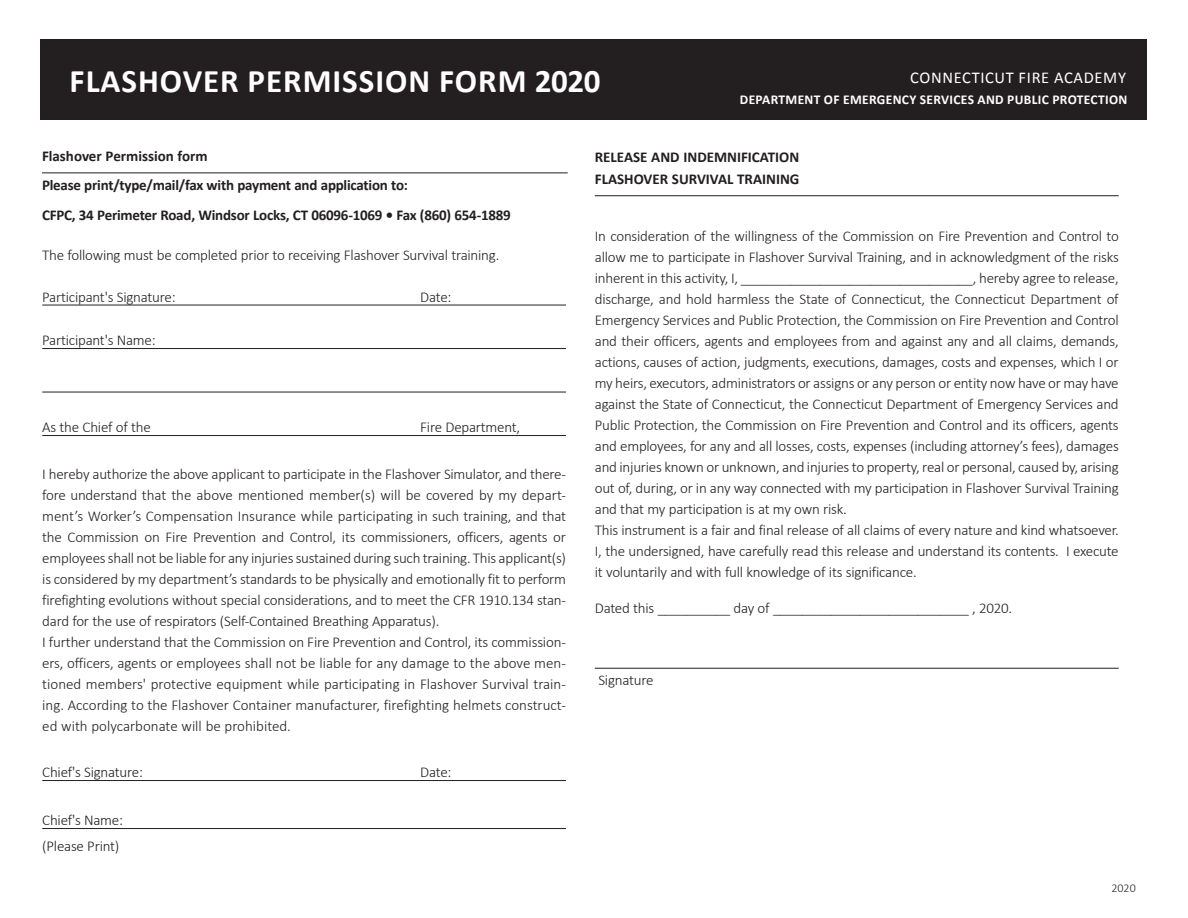
<style>
.page{position:relative;width:1188px;height:918px;background:#fff}
.page>*{position:absolute;margin:0;border:0;box-sizing:border-box;transform-origin:0 0}
.t1{font:700 33px "Calibri";letter-spacing:.03em;color:#fff}
.t2{font:16.5px "Calibri";letter-spacing:.04em;color:#fff}
.t3{font:300 15px/21px "Calibri";letter-spacing:-.015em;color:#231f20}
.t4{font:700 15px/28.5px "Calibri";letter-spacing:-.015em;color:#231f20}
.t5{font:700 13.5px "Calibri";letter-spacing:.025em;color:#fff}
.t6{font:300 12px "Calibri";color:#231f20}
</style>
<div class="page">
<div style="left:40px;top:40px;width:1108px;height:80px;background:#231f20"></div>
<hr style="left:42px;top:172px;width:526px;height:1px;background:#231f20">
<hr style="left:42px;top:305px;width:524px;height:1px;background:#231f20">
<hr style="left:42px;top:348px;width:524px;height:1px;background:#231f20">
<hr style="left:42px;top:392px;width:524px;height:1px;background:#231f20">
<hr style="left:42px;top:435px;width:524px;height:1px;background:#231f20">
<hr style="left:42px;top:780px;width:524px;height:1px;background:#231f20">
<hr style="left:42px;top:828px;width:524px;height:1px;background:#231f20">
<hr style="left:595px;top:195px;width:524px;height:1px;background:#231f20">
<hr style="left:595px;top:668px;width:524px;height:1px;background:#231f20">
<h1 class="t1" style="left:70px;top:60px;width:532px">FLASHOVER PERMISSION FORM 2020</h1>
<p class="t2" style="left:910px;top:67px;width:217px">CONNECTICUT FIRE ACADEMY</p>
<p class="t5" style="left:740px;top:91px;width:389px">DEPARTMENT OF EMERGENCY SERVICES AND PUBLIC PROTECTION</p>
<p class="t4" style="left:42px;top:142px;width:368px">Flashover Permission form<br>Please print/type/mail/fax with payment and application to:</p>
<p class="t4" style="left:42px;top:201px;width:470px">CFPC, 34 Perimeter Road, Windsor Locks, CT 06096-1069 • Fax (860) 654-1889</p>
<p class="t3" style="left:42px;top:244px;width:459px">The following must be completed prior to receiving Flashover Survival training.</p>
<p class="t3" style="left:42px;top:286px;width:135px">Participant's Signature:</p>
<p class="t3" style="left:420px;top:286px;width:33px">Date:</p>
<p class="t3" style="left:42px;top:329px;width:115px">Participant's Name:</p>
<p class="t3" style="left:42px;top:416px;width:110px">As the Chief of the</p>
<p class="t3" style="left:420px;top:416px;width:101px">Fire Department,</p>
<p class="t3" style="left:42px;top:463px;width:525px">I hereby authorize the above applicant to participate in the Flashover Simulator, and there&shy;fore understand that the above mentioned member(s) will be covered by my depart&shy;ment’s Worker’s Compensation Insurance while participating in such training, and that the Commission on Fire Prevention and Control, its commissioners, officers, agents or employees shall not be liable for any injuries sustained during such training. This applicant(s) is considered by my department’s standards to be physically and emotionally fit to perform firefighting evolutions without special considerations, and to meet the CFR 1910.134 stan&shy;dard for the use of respirators (Self-Contained Breathing Apparatus).<br>I further understand that the Commission on Fire Prevention and Control, its commission&shy;ers, officers, agents or employees shall not be liable for any damage to the above men&shy;tioned members' protective equipment while participating in Flashover Survival train&shy;ing. According to the Flashover Container manufacturer, firefighting helmets construct&shy;ed with polycarbonate will be prohibited.</p>
<p class="t3" style="left:42px;top:761px;width:102px">Chief's Signature:</p>
<p class="t3" style="left:420px;top:761px;width:33px">Date:</p>
<p class="t3" style="left:42px;top:807px;width:82px;line-height:25.5px">Chief's Name: (Please Print)</p>
<p class="t4" style="left:595px;top:145px;width:206px;line-height:22.5px">RELEASE AND INDEMNIFICATION<br>FLASHOVER SURVIVAL TRAINING</p>
<p class="t3" style="left:595px;top:225px;width:526px">In consideration of the willingness of the Commission on Fire Prevention and Control to allow me to participate in Flashover Survival Training, and in acknowledgment of the risks inherent in this activity, I, ________________________________, hereby agree to release, discharge, and hold harmless the State of Connecticut, the Connecticut Department of Emergency Services and Public Protection, the Commission on Fire Prevention and Control and their officers, agents and employees from and against any and all claims, demands, actions, causes of action, judgments, executions, damages, costs and expenses, which I or my heirs, executors, administrators or assigns or any person or entity now have or may have against the State of Connecticut, the Connecticut Department of Emergency Services and Public Protection, the Commission on Fire Prevention and Control and its officers, agents and employees, for any and all losses, costs, expenses (including attorney’s fees), damages and injuries known or unknown, and injuries to property, real or personal, caused by, arising out of, during, or in any way connected with my participation in Flashover Survival Training and that my participation is at my own risk.<br>This instrument is a fair and final release of all claims of every nature and kind whatsoever.<br>I, the undersigned, have carefully read this release and understand its contents. I execute it voluntarily and with full knowledge of its significance.</p>
<p class="t3" style="left:595px;top:597px;width:419px">Dated this __________ day of ___________________________ , 2020.</p>
<p class="t3" style="left:598px;top:669px;width:57px">Signature</p>
<p class="t6" style="left:1111px;top:880px;width:26px">2020</p>
</div>
